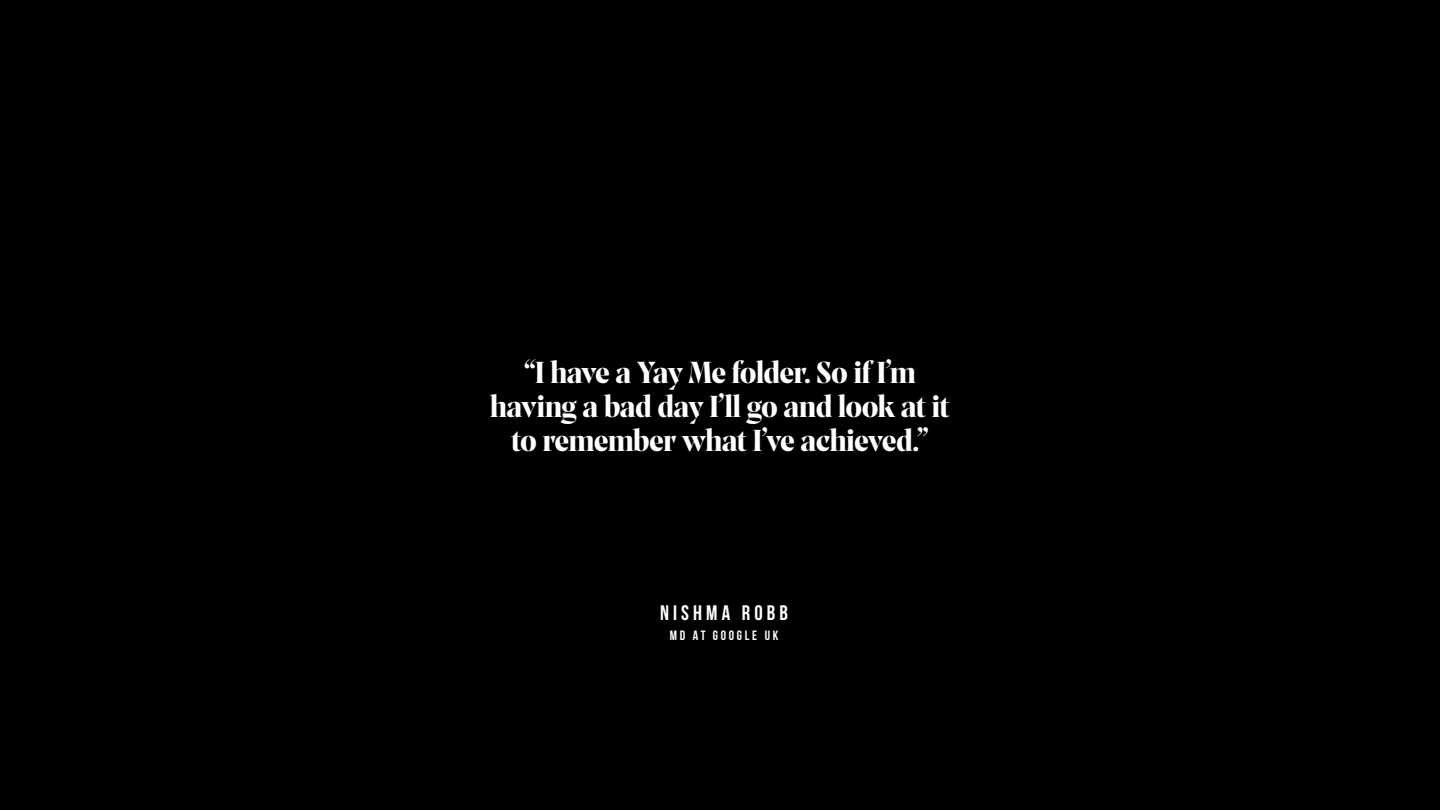
<style>
.page{position:relative;width:1440px;height:810px;background:#000}
.page>*{position:absolute;margin:0;border:0;box-sizing:border-box;transform-origin:0 0}
.t1{font:31.5px/33.8px "Prospectus L Bld";letter-spacing:-.02em;color:#fff;text-align:center}
.t2{font:21px "Bebas Neue";letter-spacing:.195em;color:#fff}
.t3{font:13.5px "Bebas Neue";letter-spacing:.195em;color:#fff}
</style>
<div class="page">
<p class="t1" style="left:490px;top:354px;width:461px">“I have a Yay Me folder. So if I’m having a bad day I’ll go and look at it to remember what I’ve achieved.”</p>
<p class="t2" style="left:660px;top:601px;width:129px">NISHMA ROBB</p>
<p class="t3" style="left:670px;top:628px;width:110px">MD AT GOOGLE UK</p>
</div>
